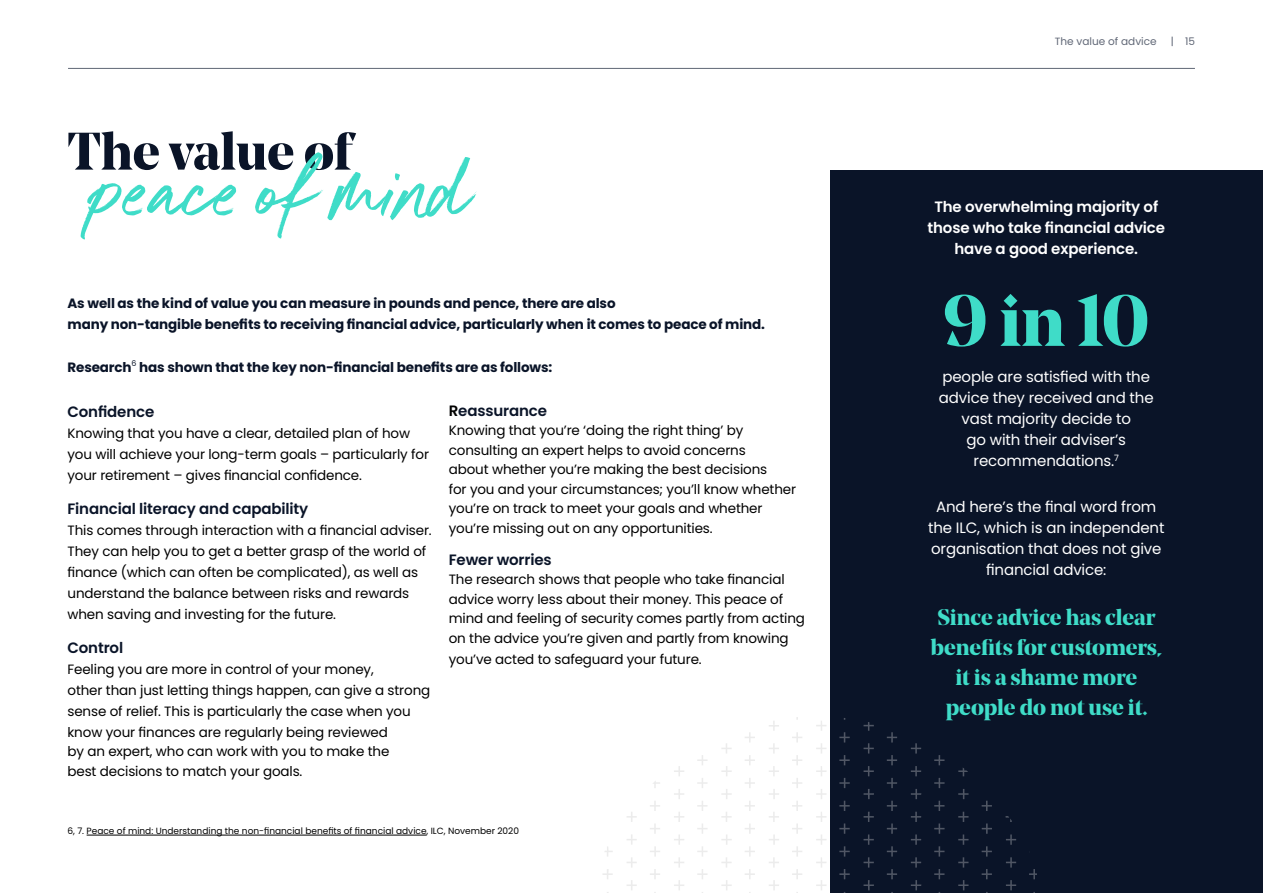
<style>
.page{position:relative;width:1263px;height:893px;background:#fff}
.page>*{position:absolute;margin:0;border:0;box-sizing:border-box;transform-origin:0 0}
.t1{font:105px "South Coast";color:#3fdcc8}
.t2{font:700 72px "Noe Display SJP";color:#3fdcc8}
.t3{font:700 52.5px "Noe Display SJP";letter-spacing:-.01em;color:#0a1428}
.t4{font:700 22.5px/30px "Noe Display SJP";letter-spacing:-.005em;color:#3fdcc8;text-align:center}
.t5{font:15px/21px "Poppins";letter-spacing:-.01em;color:#fff;text-align:center}
.t6{font:600 15px/21px "Poppins";letter-spacing:-.01em;color:#fff;text-align:center}
.t7{font:600 15px "Poppins";letter-spacing:-.01em;color:#0a1428}
.t8{font:13.5px/21px "Poppins";letter-spacing:-.01em;color:#000}
.t9{font:700 13.5px/21px "Poppins";letter-spacing:-.01em;color:#0a1428}
.t10{font:10.5px "Poppins";color:#606776}
.t11{font:9px "Poppins";color:#000}
.s1{color:#000}
</style>
<div class="page">
<hr style="left:68px;top:68px;width:1127px;height:1px;background:#606776">
<div style="left:830px;top:170px;width:432px;height:723px;background:#0a1428"></div>
<hr style="left:87px;top:835px;width:340px;height:1px;background:#000">
<svg style="left:603px;top:717px;width:433px;height:176px"></svg>
<h3 class="t3" style="left:68px;top:116px;width:286px">The value of</h3>
<h1 class="t1" style="left:96px;top:136px;width:380px">peace of mind</h1>
<p class="t9" style="left:68px;top:292px;width:699px">As well as the kind of value you can measure in pounds and pence, there are also<br>many non-tangible benefits to receiving financial advice, particularly when it comes to peace of mind.</p>
<p class="t9" style="left:68px;top:357px;width:486px">Research<sup>6</sup> has shown that the key non-financial benefits are as follows:</p>
<p class="t7" style="left:68px;top:403px;width:88px">Confidence</p>
<p class="t8" style="left:68px;top:423px;width:363px">Knowing that you have a clear, detailed plan of how you will achieve your long-term goals – particularly for your retirement – gives financial confidence.</p>
<p class="t7" style="left:68px;top:500px;width:242px">Financial literacy and capability</p>
<p class="t8" style="left:68px;top:520px;width:366px">This comes through interaction with a financial adviser.<br>They can help you to get a better grasp of the world of finance (which can often be complicated), as well as understand the balance between risks and rewards when saving and investing for the future.</p>
<p class="t7" style="left:68px;top:639px;width:57px">Control</p>
<p class="t8" style="left:68px;top:658px;width:364px">Feeling you are more in control of your money,<br>other than just letting things happen, can give a strong sense of relief. This is particularly the case when you know your finances are regularly being reviewed</p>
<p class="t8" style="left:68px;top:742px;width:323px;line-height:19.5px">by an expert, who can work with you to make the best decisions to match your goals.</p>
<p class="t7" style="left:449px;top:402px;width:100px"><span class="s1">R</span>eassurance</p>
<p class="t8" style="left:449px;top:421px;width:349px;line-height:19.5px">Knowing that you’re ‘doing the right thing’ by consulting an expert helps to avoid concerns<br>about whether you’re making the best decisions<br>for you and your circumstances; you’ll know whether you’re on track to meet your goals and whether you’re missing out on any opportunities.</p>
<p class="t7" style="left:449px;top:551px;width:104px">Fewer worries</p>
<p class="t8" style="left:449px;top:570px;width:358px;line-height:19.5px">The research shows that people who take financial advice worry less about their money. This peace of mind and feeling of security comes partly from acting on the advice you’re given and partly from knowing</p>
<p class="t8" style="left:449px;top:649px;width:254px">you’ve acted to safeguard your future.</p>
<p class="t11" style="left:68px;top:826px;width:453px">6, 7. Peace of mind: Understanding the non-financial benefits of financial advice, ILC, November 2020</p>
<p class="t10" style="left:1055px;top:35px;width:103px">The value of advice</p>
<p class="t10" style="left:1171px;top:35px;width:26px">| 15</p>
<p class="t6" style="left:927px;top:197px;width:239px">The overwhelming majority of those who take financial advice have a good experience.</p>
<h2 class="t2" style="left:943px;top:272px;width:208px">9 in 10</h2>
<p class="t5" style="left:939px;top:366px;width:216px">people are satisfied with the advice they received and the vast majority decide to<br>go with their adviser’s recommendations.<sup>7</sup></p>
<p class="t5" style="left:928px;top:497px;width:238px">And here’s the final word from the ILC, which is an independent organisation that does not give financial advice:</p>
<h3 class="t4" style="left:931px;top:601px;width:233px">Since advice has clear benefits for customers, it is a shame more people do not use it.</h3>
</div>
